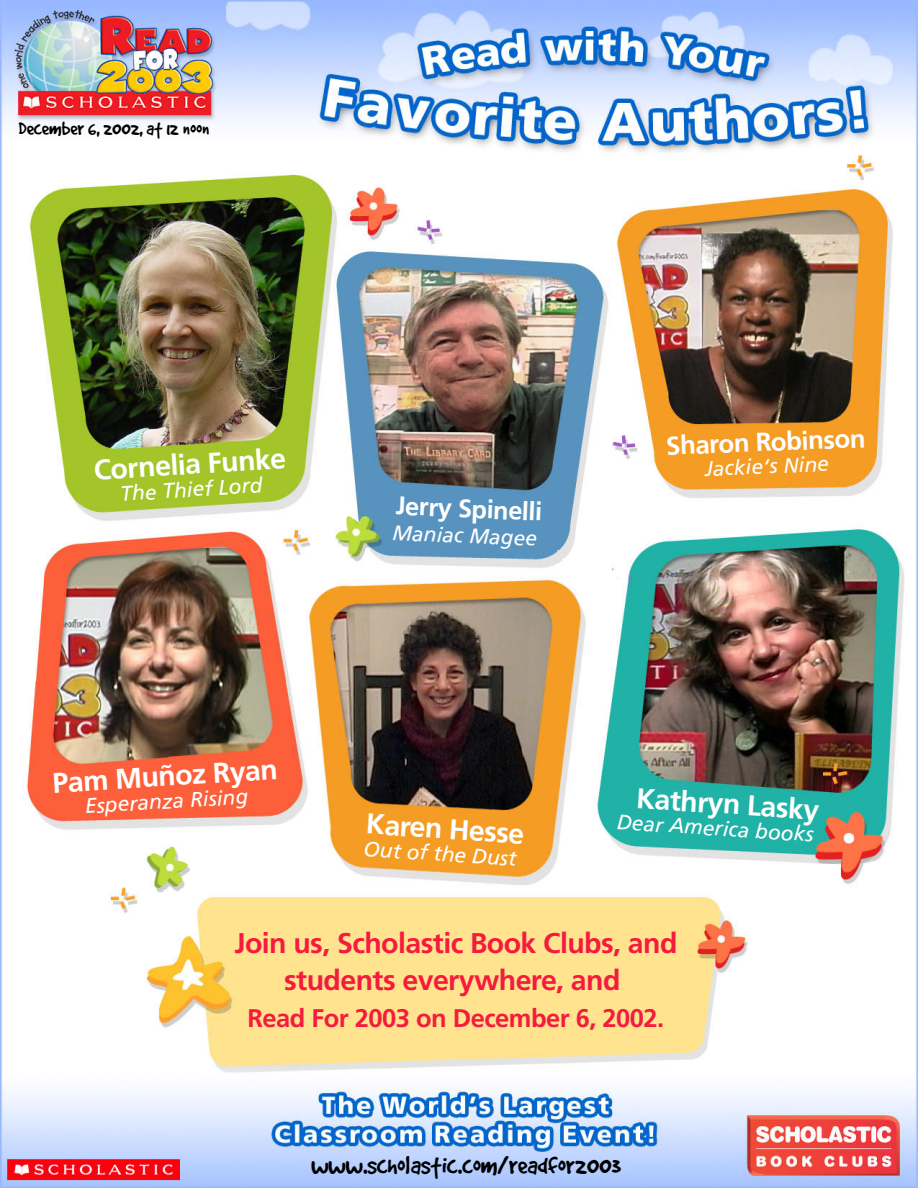
<style>
.page{position:relative;width:918px;height:1188px;background:#fff}
.page>*{position:absolute;margin:0;border:0;box-sizing:border-box;transform-origin:0 0}
.t1{font:700 28.5px/36.8px "Frutiger";letter-spacing:-.02em;color:#f41b3f;text-align:center}
.t2{font:700 28.5px "Frutiger";color:#fff}
.t3{font:28.2px "Good Dog Plain";color:#000}
.t4{font:700 25.95px "Frutiger";color:#fff}
.t5{font:700 25.5px "Frutiger";letter-spacing:-.02em;color:#f41b3f}
.t6{font:700 25.5px "Frutiger";color:#fff}
.t7{font:21.15px "Good Dog Plain";color:#000}
.t8{font:italic 21px "Frutiger";color:#fff}
</style>
<div class="page">
<img style="left:0;top:0;width:918px;height:1188px">
<p class="t7" style="left:19px;top:122px;width:193px">December 6, 2002, at 12 noon</p>
<h1 class="t2" style="left:93px;top:454px;width:194px;rotate:-4deg">Cornelia Funke</h1>
<p class="t8" style="left:120px;top:482px;width:144px;rotate:-4deg">The Thief Lord</p>
<p class="t6" style="left:396px;top:491px;width:148px;rotate:2deg">Jerry Spinelli</p>
<p class="t8" style="left:393px;top:521px;width:146px;rotate:2deg">Maniac Magee</p>
<p class="t4" style="left:666px;top:430px;width:201px;rotate:-2deg">Sharon Robinson</p>
<p class="t8" style="left:704px;top:456px;width:126px;rotate:-2deg">Jackie‘s Nine</p>
<h1 class="t2" style="left:52px;top:765px;width:227px;rotate:-3deg">Pam Muñoz Ryan</h1>
<p class="t8" style="left:84px;top:793px;width:165px;rotate:-3deg">Esperanza Rising</p>
<h1 class="t2" style="left:368px;top:806px;width:160px;rotate:4deg">Karen Hesse</h1>
<p class="t8" style="left:365px;top:836px;width:154px;rotate:4deg">Out of the Dust</p>
<h1 class="t2" style="left:638px;top:781px;width:185px;rotate:4deg">Kathryn Lasky</h1>
<p class="t8" style="left:618px;top:809px;width:199px;rotate:4deg">Dear America books</p>
<h1 class="t1" style="left:235px;top:925px;width:444px">Join us, Scholastic Book Clubs, and students everywhere, and</h1>
<p class="t5" style="left:248px;top:1003px;width:418px">Read For 2003 on December 6, 2002.</p>
<h2 class="t3" style="left:311px;top:1156px;width:311px">www.scholastic.com/readfor2003</h2>
</div>
